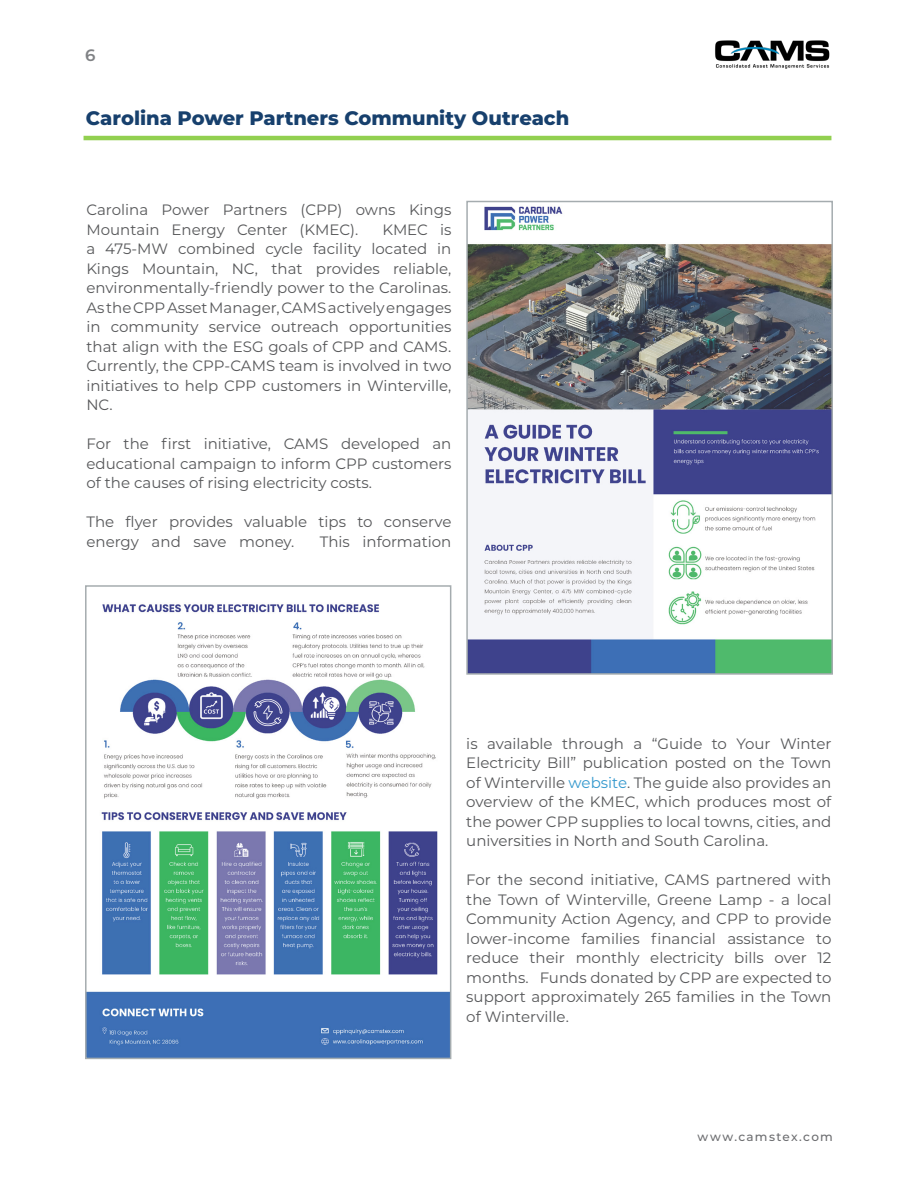
<style>
.page{position:relative;width:918px;height:1188px;background:#fff}
.page>*{position:absolute;margin:0;border:0;box-sizing:border-box;transform-origin:0 0}
.Title_01{font:800 19.5px "Montserrat";color:#17406d}
.t1{font:600 16.5px "Montserrat";color:#808285}
.t2{font:15px/19.5px "Montserrat";color:#57585a;text-align:justify}
.t3{font:500 12px "Montserrat";letter-spacing:.11em;color:#6c6d70}
.s1{color:#3398cd}
</style>
<div class="page">
<img style="left:715px;top:40px;width:115px;height:29px">
<hr style="left:84px;top:136px;width:747px;height:4px;background:#92d050">
<img style="left:469px;top:206px;width:361px;height:466px">
<div style="left:466px;top:201px;width:367px;height:474px;border:2px solid #a5acaf"></div>
<img style="left:88px;top:604px;width:360px;height:452px">
<div style="left:85px;top:585px;width:366px;height:474px;border:2px solid #a5acaf"></div>
<p class="t1" style="left:85px;top:44px;width:12px">6</p>
<p class="Title_01" style="left:86px;top:104px;width:485px">Carolina Power Partners Community Outreach</p>
<p class="t2" style="left:86px;top:200px;width:366px">Carolina Power Partners (CPP) owns Kings<br>Mountain Energy Center (KMEC).</p>
<p class="t2" style="left:86px;top:219px;width:366px;text-indent:296px">KMEC is a 475-MW combined cycle facility located in Kings Mountain, NC, that provides reliable, environmentally-friendly power to the Carolinas.<br>As the CPP Asset Manager, CAMS actively engages in community service outreach opportunities that align with the ESG goals of CPP and CAMS.<br>Currently, the CPP-CAMS team is involved in two initiatives to help CPP customers in Winterville, NC.</p>
<p class="t2" style="left:86px;top:434px;width:366px">For the first initiative, CAMS developed an educational campaign to inform CPP customers of the causes of rising electricity costs.</p>
<p class="t2" style="left:86px;top:512px;width:366px">The flyer provides valuable tips to conserve energy and save money.</p>
<p class="t2" style="left:320px;top:531px;width:133px">This information</p>
<p class="t2" style="left:466px;top:733px;width:367px">is available through a “Guide to Your Winter Electricity Bill” publication posted on the Town of Winterville <span class="s1">website</span>. The guide also provides an overview of the KMEC, which produces most of the power CPP supplies to local towns, cities, and universities in North and South Carolina.</p>
<p class="t2" style="left:466px;top:870px;width:367px">For the second initiative, CAMS partnered with the Town of Winterville, Greene Lamp - a local Community Action Agency, and CPP to provide lower-income families financial assistance to reduce their monthly electricity bills over 12 months. Funds donated by CPP are expected to support approximately 265 families in the Town of Winterville.</p>
<p class="t3" style="left:697px;top:1128px;width:137px">www.camstex.com</p>
</div>
